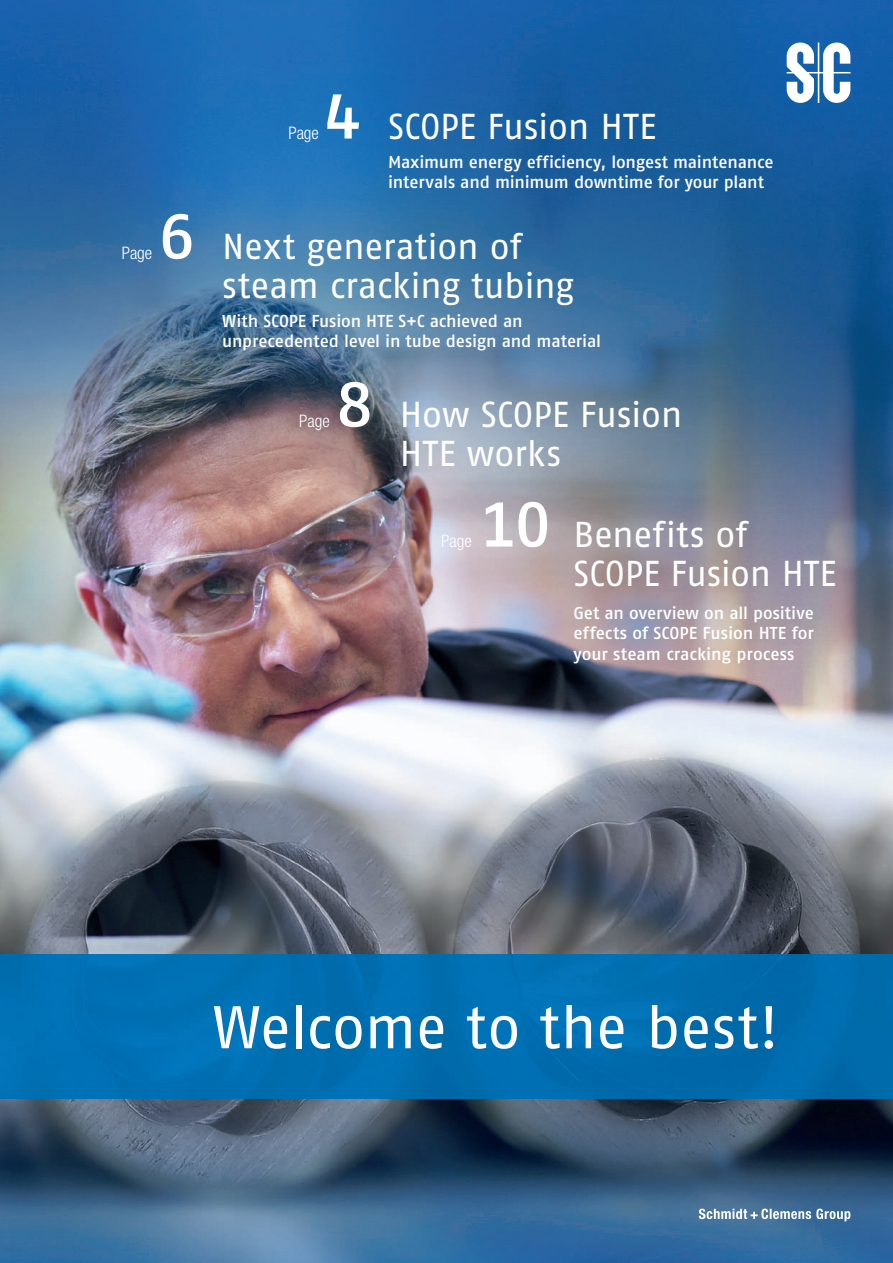
<style>
.page{position:relative;width:893px;height:1263px;background:#fff}
.page>*{position:absolute;margin:0;border:0;box-sizing:border-box;transform-origin:0 0}
.t1{font:63px "Fago No Medium TF";color:#fff}
.t2{font:60px "Fago No";letter-spacing:-.01em;color:#fff}
.t3{font:36px/39px "Fago No";letter-spacing:-.01em;color:#fff}
.t4{font:17.25px/20.7px "Fago No Medium TF";letter-spacing:-.005em;color:#fff}
.t5{font:300 condensed 17.25px "Helvetica Neue";color:#fff}
.s1{font-family:"Fago No Medium TF";font-size:63px}
</style>
<div class="page">
<img style="left:0;top:0;width:893px;height:1263px">
<img style="left:0;top:955px;width:893px;height:144px">
<svg style="left:699px;top:1208px;width:151px;height:13px"></svg>
<svg style="left:787px;top:43px;width:63px;height:60px"></svg>
<p class="t5" style="left:122px;top:243px;width:32px">Page</p>
<h1 class="t1" style="left:159px;top:200px;width:38px">6</h1>
<p class="t5" style="left:288px;top:123px;width:32px">Page</p>
<h3 class="t3" style="left:325px;top:106px;width:333px"><span class="s1">4</span> SCOPE Fusion HTE</h3>
<p class="t4" style="left:388px;top:151px;width:387px">Maximum energy efficiency, longest maintenance intervals and minimum downtime for your plant</p>
<h3 class="t3" style="left:222px;top:226px;width:353px">Next generation of steam cracking tubing</h3>
<p class="t4" style="left:222px;top:310px;width:380px">With SCOPE Fusion HTE S+C achieved an<br>un precedented level in tube design and material</p>
<p class="t5" style="left:299px;top:411px;width:32px">Page</p>
<h1 class="t1" style="left:336px;top:368px;width:38px">8</h1>
<h3 class="t3" style="left:400px;top:394px;width:284px">How SCOPE Fusion<br>HTE works</h3>
<p class="t5" style="left:441px;top:531px;width:32px">Page</p>
<h3 class="t3" style="left:573px;top:514px;width:264px;text-indent:-93px"><span class="s1">10</span> Benefits of<br>SCOPE Fusion HTE</h3>
<p class="t4" style="left:573px;top:602px;width:242px;text-align:justify">Get an overview on all positive effects of SCOPE Fusion HTE for your steam cracking process</p>
<h2 class="t2" style="left:213px;top:993px;width:568px">Welcome to the best!</h2>
</div>
